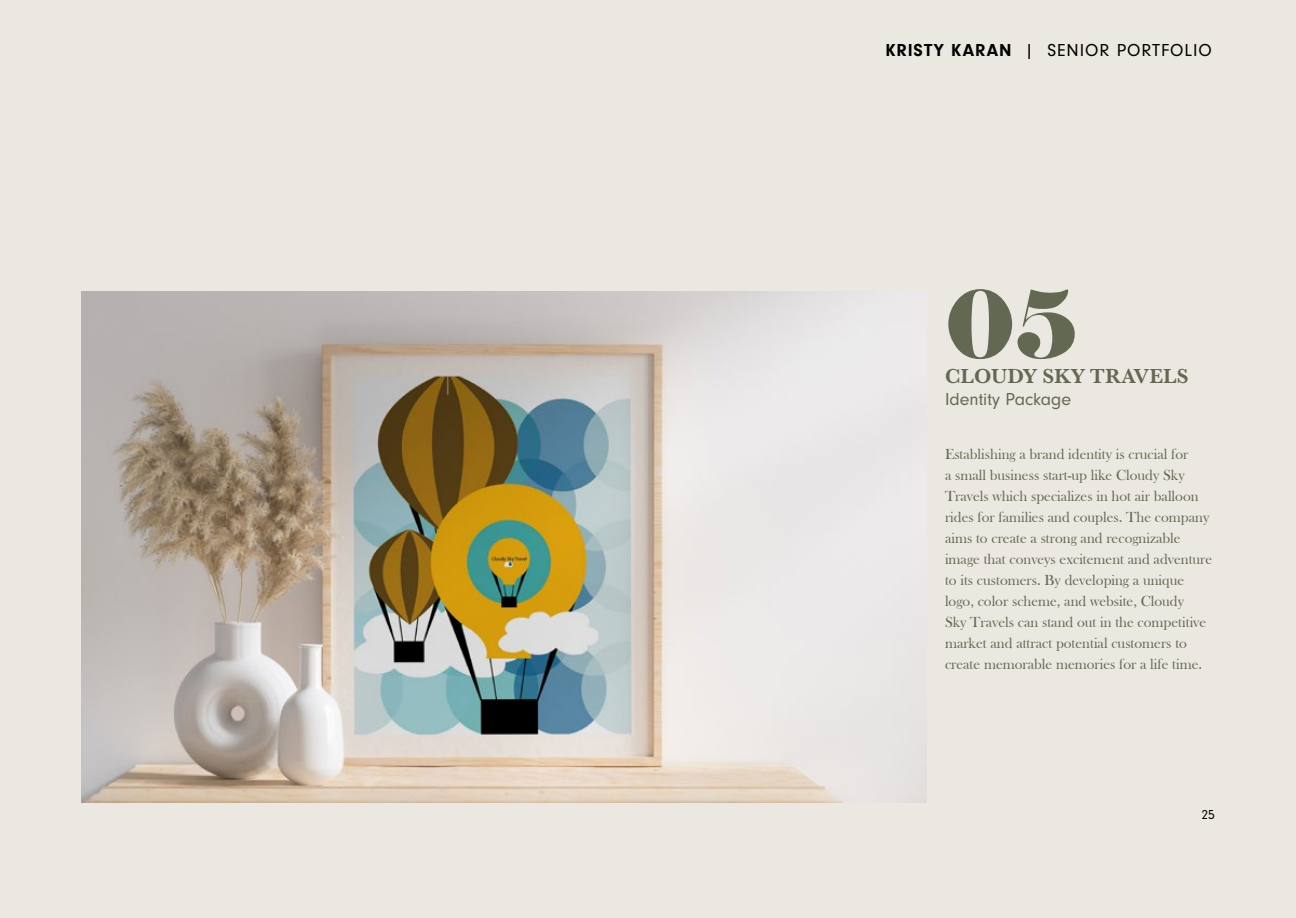
<style>
.page{position:relative;width:1296px;height:918px;background:#eae8e0}
.page>*{position:absolute;margin:0;border:0;box-sizing:border-box;transform-origin:0 0}
.t1{font:93px "Elephant";color:#636853}
.t2{font:700 21px "Baskerville URW";color:#636853}
.t3{font:18px "Neuzeit Gro";letter-spacing:.05em;color:#000}
.t4{font:18px "Neuzeit Gro";color:#636853}
.t5{font:15px/21px "Bask Old Face";color:#636853}
.t6{font:13.5px "Neuzeit Gro";color:#000}
.s1{font-weight:700}
</style>
<div class="page">
<img style="left:82px;top:291px;width:845px;height:511px">
<p class="t3" style="left:885px;top:41px;width:328px"><span class="s1">KRISTY KARAN</span> | SENIOR PORTFOLIO</p>
<h1 class="t1" style="left:945px;top:267px;width:135px">05</h1>
<h2 class="t2" style="left:945px;top:361px;width:245px">CLOUDY SKY TRAVELS</h2>
<p class="t4" style="left:945px;top:389px;width:128px">Identity Package</p>
<p class="t5" style="left:945px;top:444px;width:269px">Establishing a brand identity is crucial for<br>a small business start-up like Cloudy Sky Travels which specializes in hot air balloon rides for families and couples. The company aims to create a strong and recognizable image that conveys excitement and adventure to its customers. By developing a unique logo, color scheme, and website, Cloudy<br>Sky Travels can stand out in the competitive market and attract potential customers to create memorable memories for a life time.</p>
<p class="t6" style="left:1202px;top:807px;width:15px">25</p>
</div>
